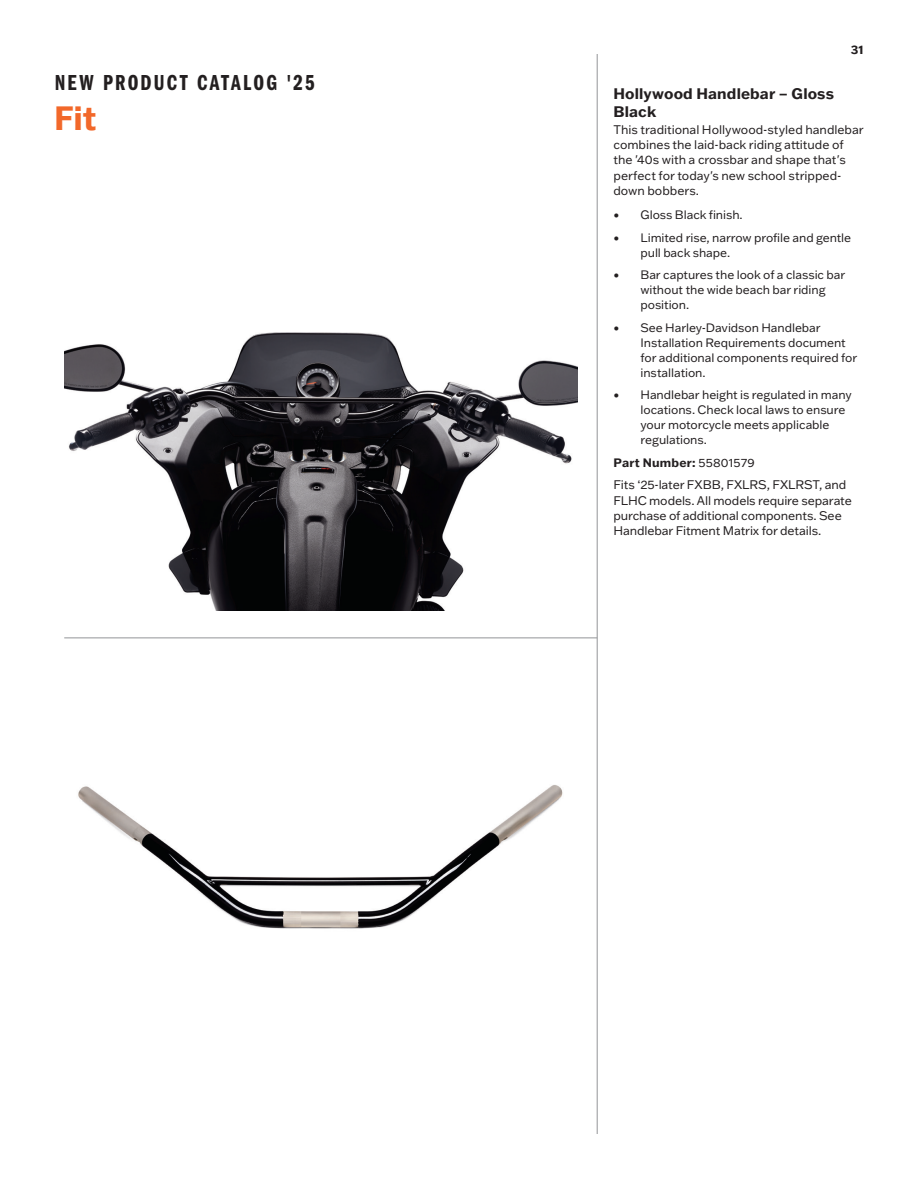
<style>
.page{position:relative;width:918px;height:1188px;background:#fff}
.page>*{position:absolute;margin:0;border:0;box-sizing:border-box;transform-origin:0 0}
.t1{font:700 33px "Franklin Gothic ATF";color:#f2682a}
.t2{font:22.5px "Franklin Gothic LT Pro Dm Cm";letter-spacing:.1em;color:#231f20}
.Product_Name{font:700 15px/18px "Franklin Gothic ATF";letter-spacing:.01em;color:#231f20}
.Product_Name-2{font:12.3px/15.3px "Franklin Gothic ATF";letter-spacing:-.005em;color:#231f20}
.Product_Details_1{font:12.3px/15.3px "Franklin Gothic ATF";letter-spacing:-.01em;color:#231f20}
.t3{font:12px/15px "Franklin Gothic ATF";letter-spacing:-.005em;color:#231f20}
.Product_Details_2{font:700 12px "Franklin Gothic ATF";letter-spacing:.02em;color:#231f20}
.s1{font-weight:400}
</style>
<div class="page">
<hr style="left:597px;top:54px;width:1px;height:1080px;background:#939598">
<hr style="left:64px;top:638px;width:533px;height:1px;background:#939598">
<img style="left:64px;top:332px;width:513px;height:279px">
<img style="left:78px;top:785px;width:485px;height:144px">
<h2 class="t2" style="left:55px;top:71px;width:262px">NEW PRODUCT CATALOG '25</h2>
<h1 class="t1" style="left:54px;top:96px;width:44px">Fit</h1>
<p class="Product_Details_2" style="left:851px;top:42px;width:14px">31</p>
<p class="Product_Name" style="left:614px;top:84px;width:222px">Hollywood Handlebar – Gloss<br>Black</p>
<p class="Product_Name-2" style="left:614px;top:121px;width:252px">This traditional Hollywood-styled handlebar combines the laid-back riding attitude of the '40s with a crossbar and shape that's perfect for today's new school stripped&shy;down bobbers.</p>
<p class="t3" style="left:614px;top:207px;width:131px">• Gloss Black finish.</p>
<p class="t3" style="left:640px;top:229px;width:212px;text-indent:-27px">• Limited rise, narrow profile and gentle pull back shape.</p>
<p class="t3" style="left:640px;top:267px;width:206px;text-indent:-27px">• Bar captures the look of a classic bar without the wide beach bar riding position.</p>
<p class="t3" style="left:640px;top:319px;width:218px;text-indent:-27px">• See Harley-Davidson Handlebar<br>Installation Requirements document for additional components required for installation.</p>
<p class="t3" style="left:640px;top:387px;width:213px;text-indent:-27px">• Handlebar height is regulated in many locations. Check local laws to ensure your motorcycle meets applicable regulations.</p>
<p class="Product_Details_2" style="left:614px;top:454px;width:143px">Part Number: <span class="s1">55801579</span></p>
<p class="Product_Details_1" style="left:614px;top:477px;width:240px">Fits ‘25-later FXBB, FXLRS, FXLRST, and FLHC models. All models require separate purchase of additional components. See Handlebar Fitment Matrix for details.</p>
</div>
